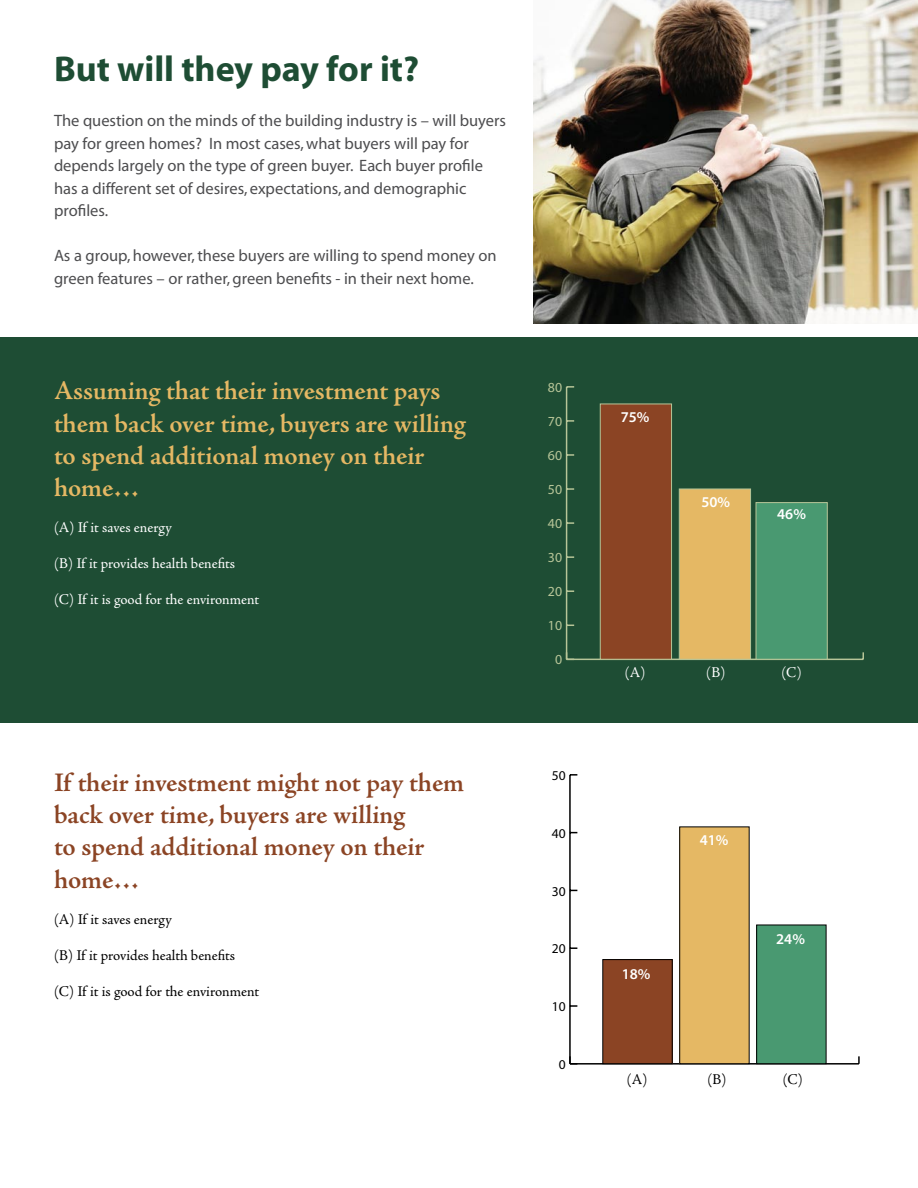
<style>
.page{position:relative;width:918px;height:1188px;background:#fff}
.page>*{position:absolute;margin:0;border:0;box-sizing:border-box;transform-origin:0 0}
.t1{font:700 36px "Myriad";color:#1e4d34}
.t2{font:600 27px/32.4px "Adobe Jenson Pro";letter-spacing:-.005em;color:#e5b864}
.t3{font:600 27px/32.4px "Adobe Jenson Pro";letter-spacing:-.005em;color:#8b4424}
.t4{font:16.5px/22.5px "Myriad";color:#4d4d4f}
.t5{font:15px "Adobe Jenson Pro";letter-spacing:-.005em;color:#fff}
.t6{font:15px "Adobe Jenson Pro";letter-spacing:-.005em;color:#000}
.t7{font:600 15px "Myriad Pro";color:#fff}
.t8{font:13.95px "Myriad Pro";color:#b7c598}
.t9{font:13.5px "Myriad Pro";color:#000}
</style>
<div class="page">
<div style="left:0;top:338px;width:918px;height:385px;background:#1e4d34"></div>
<hr style="left:567px;top:659px;width:296px;height:1px;background:#b7c598">
<svg style="left:862px;top:652px;width:2px;height:7px"></svg>
<hr style="left:566px;top:387px;width:1px;height:272px;background:#b7c598">
<svg style="left:566px;top:652px;width:8px;height:8px"></svg>
<svg style="left:567px;top:590px;width:7px;height:2px"></svg>
<svg style="left:567px;top:556px;width:7px;height:2px"></svg>
<svg style="left:567px;top:522px;width:7px;height:2px"></svg>
<svg style="left:567px;top:488px;width:7px;height:2px"></svg>
<svg style="left:567px;top:454px;width:7px;height:2px"></svg>
<svg style="left:567px;top:420px;width:7px;height:2px"></svg>
<svg style="left:567px;top:386px;width:7px;height:2px"></svg>
<div style="left:756px;top:502px;width:72px;height:158px;background:#499971;border:1px solid #b7c598"></div>
<div style="left:679px;top:489px;width:72px;height:171px;background:#e5b864;border:1px solid #b7c598"></div>
<div style="left:600px;top:404px;width:72px;height:256px;background:#8b4424;border:1px solid #b7c598"></div>
<img style="left:533px;top:0;width:385px;height:324px">
<hr style="left:570px;top:1063px;width:289px;height:2px;background:#000">
<svg style="left:858px;top:1056px;width:2px;height:8px"></svg>
<hr style="left:569px;top:775px;width:2px;height:289px;background:#000">
<svg style="left:569px;top:1056px;width:8px;height:9px"></svg>
<svg style="left:571px;top:1005px;width:6px;height:2px"></svg>
<svg style="left:571px;top:947px;width:6px;height:2px"></svg>
<svg style="left:570px;top:774px;width:7px;height:2px"></svg>
<div style="left:757px;top:925px;width:69px;height:139px;background:#499971"></div>
<div style="left:756px;top:925px;width:70px;height:139px;border:1px solid #000"></div>
<div style="left:680px;top:827px;width:69px;height:237px;background:#e5b864"></div>
<div style="left:679px;top:827px;width:71px;height:237px;border:1px solid #000"></div>
<div style="left:603px;top:960px;width:69px;height:104px;background:#8b4424"></div>
<div style="left:602px;top:959px;width:71px;height:105px;border:1px solid #000"></div>
<h1 class="t1" style="left:54px;top:50px;width:367px">But will they pay for it?</h1>
<p class="t4" style="left:54px;top:110px;width:454px">The question on the minds of the building industry is – will buyers pay for green homes? In most cases, what buyers will pay for depends largely on the type of green buyer. Each buyer profile has a different set of desires, expectations, and demographic profiles.</p>
<p class="t4" style="left:54px;top:245px;width:444px">As a group, however, these buyers are willing to spend money on green features – or rather, green benefits - in their next home.</p>
<h2 class="t2" style="left:54px;top:375px;width:388px">Assuming that their investment pays</h2>
<p class="t8" style="left:548px;top:379px;width:16px">80</p>
<h2 class="t2" style="left:54px;top:407px;width:413px">them back over time, buyers are willing to spend additional money on their home…</h2>
<p class="t5" style="left:54px;top:519px;width:119px">(A) If it saves energy</p>
<p class="t5" style="left:54px;top:555px;width:183px">(B) If it provides health benefits</p>
<p class="t5" style="left:54px;top:591px;width:207px">(C) If it is good for the environment</p>
<p class="t8" style="left:548px;top:413px;width:16px">70</p>
<p class="t8" style="left:548px;top:447px;width:16px">60</p>
<p class="t8" style="left:548px;top:481px;width:16px">50</p>
<p class="t8" style="left:548px;top:515px;width:16px">40</p>
<p class="t8" style="left:548px;top:549px;width:16px">30</p>
<p class="t8" style="left:548px;top:583px;width:16px">20</p>
<p class="t8" style="left:548px;top:617px;width:16px">10</p>
<h2 class="t3" style="left:54px;top:766px;width:412px">If their investment might not pay them back over time, buyers are willing<br>to spend additional money on their home…</h2>
<p class="t6" style="left:54px;top:911px;width:119px">(A) If it saves energy</p>
<p class="t6" style="left:54px;top:947px;width:183px">(B) If it provides health benefits</p>
<p class="t6" style="left:54px;top:983px;width:207px">(C) If it is good for the environment</p>
<p class="t8" style="left:555px;top:651px;width:9px">0</p>
<p class="t9" style="left:552px;top:767px;width:15px">50</p>
<p class="t9" style="left:552px;top:825px;width:15px">40</p>
<p class="t9" style="left:552px;top:883px;width:15px">30</p>
<p class="t9" style="left:552px;top:940px;width:15px">20</p>
<p class="t9" style="left:552px;top:998px;width:15px">10</p>
<p class="t9" style="left:559px;top:1056px;width:8px">0</p>
<p class="t7" style="left:621px;top:407px;width:30px">75%</p>
<p class="t7" style="left:701px;top:492px;width:30px">50%</p>
<p class="t7" style="left:777px;top:505px;width:30px">46%</p>
<p class="t5" style="left:625px;top:663px;width:22px">(A)</p>
<p class="t5" style="left:706px;top:663px;width:21px">(B)</p>
<p class="t5" style="left:782px;top:663px;width:22px">(C)</p>
<p class="t7" style="left:622px;top:964px;width:30px">18%</p>
<p class="t7" style="left:700px;top:830px;width:30px">41%</p>
<p class="t7" style="left:776px;top:930px;width:30px">24%</p>
<p class="t6" style="left:627px;top:1071px;width:22px">(A)</p>
<p class="t6" style="left:707px;top:1071px;width:21px">(B)</p>
<p class="t6" style="left:783px;top:1071px;width:22px">(C)</p>
</div>
